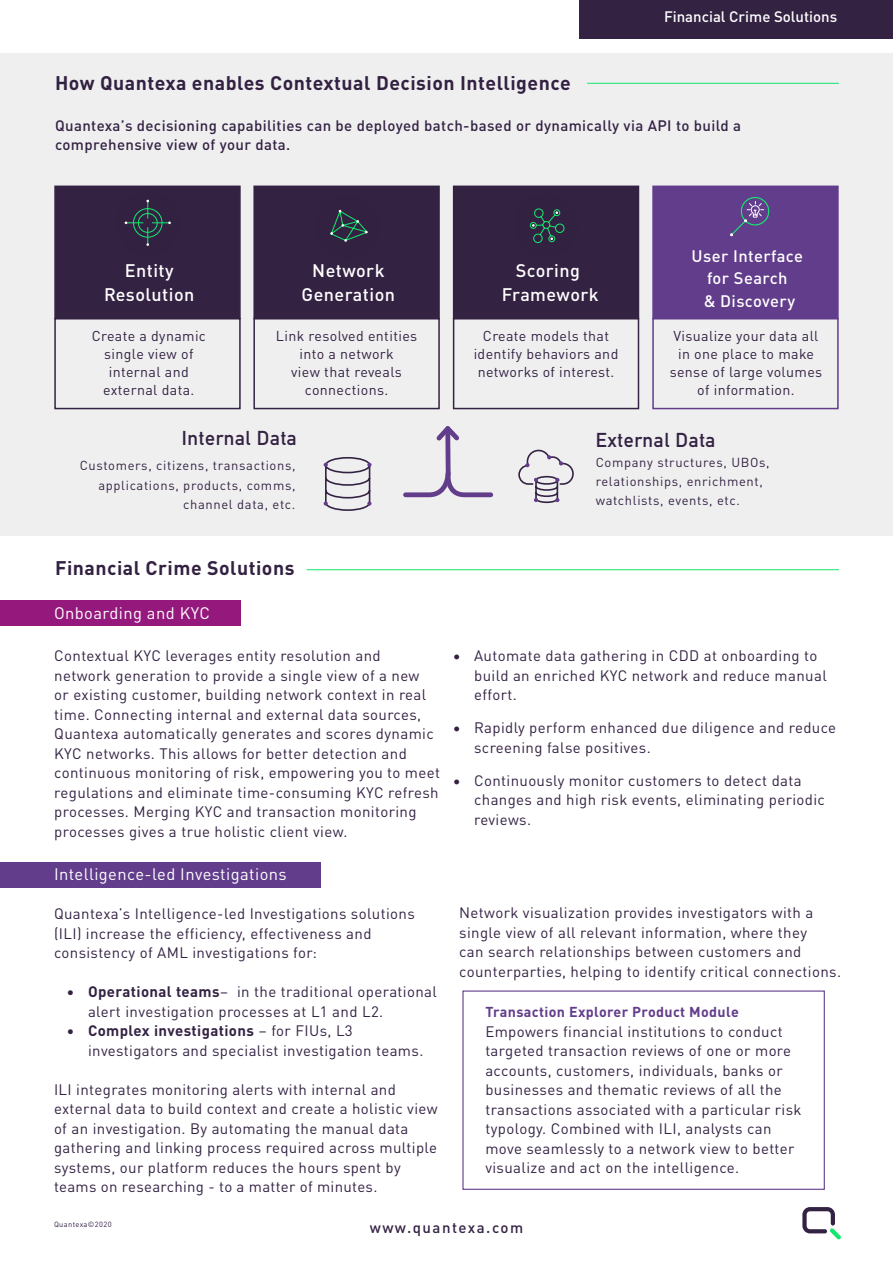
<style>
.page{position:relative;width:893px;height:1263px;background:#fff}
.page>*{position:absolute;margin:0;border:0;box-sizing:border-box;transform-origin:0 0}
.t1{font:700 19.8px "DIN Alternate";letter-spacing:.035em;color:#342243}
.t2{font:700 19.5px "DINOT";letter-spacing:.025em;color:#332142}
.t3{font:500 18px "DINOT";letter-spacing:.025em;color:#fff}
.t4{font:16.5px "DINOT";letter-spacing:.025em;color:#fff}
.t5{font:500 16.5px "DINOT";letter-spacing:.025em;color:#fff}
.t6{font:15px/19.5px "DINOT";letter-spacing:.025em;color:#342243}
.t7{font:500 15px/19.5px "DINOT";letter-spacing:.025em;color:#342243}
.t8{font:500 15px "DINOT";color:#fff}
.t9{font:500 15px "DINOT";letter-spacing:.1em;color:#342243}
.t10{font:14.25px/18px "DINOT";letter-spacing:.025em;color:#332142;text-align:center}
.t11{font:700 14.25px "DINOT";letter-spacing:.025em;color:#623d8b}
.t12{font:12.9px/19.2px "DINOT";letter-spacing:.05em;color:#342243;text-align:right}
.t13{font:7.5px "DINOT";letter-spacing:.05em;color:#342243}
.s1{font-weight:700}
</style>
<div class="page">
<div style="left:0;top:53px;width:893px;height:483px;background:#efeff0"></div>
<div style="left:579px;top:0;width:314px;height:38px;background:#342243"></div>
<hr style="left:587px;top:83px;width:252px;height:1px;background:#14e66e">
<hr style="left:307px;top:569px;width:532px;height:1px;background:#14e66e">
<div style="left:54px;top:186px;width:187px;height:133px;background:#342243;border:2px solid #342243"></div>
<div style="left:253px;top:186px;width:187px;height:133px;background:#342243;border:2px solid #342243"></div>
<div style="left:453px;top:186px;width:186px;height:133px;background:#342243"></div>
<div style="left:652px;top:186px;width:187px;height:133px;background:#623d8b;border:2px solid #623d8b"></div>
<div style="left:54px;top:318px;width:187px;height:91px;border:2px solid #342243"></div>
<div style="left:253px;top:318px;width:187px;height:91px;border:2px solid #342243"></div>
<div style="left:453px;top:318px;width:186px;height:91px;border:2px solid #342243"></div>
<div style="left:652px;top:318px;width:187px;height:91px;border:2px solid #623d8b"></div>
<svg style="left:125px;top:200px;width:46px;height:46px"></svg>
<svg style="left:529px;top:208px;width:36px;height:35px"></svg>
<svg style="left:730px;top:197px;width:40px;height:39px"></svg>
<svg style="left:330px;top:210px;width:38px;height:32px"></svg>
<svg style="left:401px;top:426px;width:95px;height:145px"></svg>
<svg style="left:802px;top:1207px;width:39px;height:32px"></svg>
<div style="left:0;top:600px;width:241px;height:25px;background:#95197d"></div>
<div style="left:0;top:862px;width:321px;height:25px;background:#623d8b"></div>
<svg style="left:324px;top:457px;width:47px;height:54px"></svg>
<svg style="left:518px;top:449px;width:56px;height:55px"></svg>
<div style="left:462px;top:990px;width:363px;height:200px;border:1px solid #623d8b"></div>
<p class="t8" style="left:664px;top:5px;width:175px">Financial Crime Solutions</p>
<p class="t2" style="left:55px;top:68px;width:517px">How Quantexa enables Contextual Decision Intelligence</p>
<p class="t7" style="left:55px;top:114px;width:688px">Quantexa’s decisioning capabilities can be deployed batch-based or dynamically via API to build a comprehensive view of your data.</p>
<p class="t3" style="left:125px;top:256px;width:50px">Entity</p>
<p class="t3" style="left:104px;top:280px;width:92px">Resolution</p>
<p class="t3" style="left:312px;top:256px;width:74px">Network</p>
<p class="t3" style="left:302px;top:280px;width:95px">Generation</p>
<p class="t3" style="left:516px;top:256px;width:66px">Scoring</p>
<p class="t3" style="left:502px;top:280px;width:98px">Framework</p>
<p class="t5" style="left:691px;top:243px;width:113px">User Interface</p>
<p class="t5" style="left:707px;top:265px;width:82px">for Search</p>
<p class="t5" style="left:704px;top:288px;width:93px">&amp; Discovery</p>
<p class="t10" style="left:92px;top:326px;width:116px">Create a dynamic single view of internal and external data.</p>
<p class="t10" style="left:276px;top:326px;width:143px">Link resolved entities into a network<br>view that reveals connections.</p>
<p class="t10" style="left:474px;top:326px;width:146px">Create models that identify behaviors and networks of interest.</p>
<p class="t10" style="left:670px;top:326px;width:154px">Visualize your data all in one place to make sense of large volumes of information.</p>
<p class="t1" style="left:182px;top:423px;width:117px">Internal Data</p>
<p class="t12" style="left:80px;top:455px;width:217px">Customers, citizens, transactions, applications, products, comms,</p>
<p class="t12" style="left:183px;top:493px;width:114px">channel data, etc.</p>
<p class="t2" style="left:55px;top:553px;width:241px">Financial Crime Solutions</p>
<p class="t4" style="left:54px;top:600px;width:157px">Onboarding and KYC</p>
<p class="t1" style="left:596px;top:425px;width:121px">External Data</p>
<p class="t12" style="left:596px;top:452px;width:175px;text-align:left">Company structures, UBOs, relationships, enrichment, watchlists, events, etc.</p>
<p class="t6" style="left:54px;top:644px;width:387px">Contextual KYC leverages entity resolution and network generation to provide a single view of a new<br>or existing customer, building network context in real time. Connecting internal and external data sources, Quantexa automatically generates and scores dynamic KYC networks. This allows for better detection and continuous monitoring of risk, empowering you to meet regulations and eliminate time-consuming KYC refresh processes. Merging KYC and transaction monitoring processes gives a true holistic client view.</p>
<p class="t6" style="left:474px;top:644px;width:354px;text-indent:-21px">• Automate data gathering in CDD at onboarding to build an enriched KYC network and reduce manual effort.</p>
<p class="t6" style="left:474px;top:716px;width:364px;text-indent:-21px">• Rapidly perform enhanced due diligence and reduce screening false positives.</p>
<p class="t6" style="left:474px;top:769px;width:352px;text-indent:-21px">• Continuously monitor customers to detect data changes and high risk events, eliminating periodic reviews.</p>
<p class="t4" style="left:54px;top:861px;width:234px">Intelligence-led Investigations</p>
<p class="t6" style="left:54px;top:903px;width:362px">Quantexa’s Intelligence-led Investigations solutions (ILI) increase the efficiency, effectiveness and consistency of AML investigations for:</p>
<p class="t6" style="left:88px;top:981px;width:350px;text-indent:-21px"><span class="s1">• Operational teams</span>– in the traditional operational alert investigation processes at L1 and L2.</p>
<p class="t6" style="left:88px;top:1020px;width:337px;text-indent:-21px"><span class="s1">• Complex investigations</span> – for FIUs, L3 investigators and specialist investigation teams.</p>
<p class="t6" style="left:54px;top:1078px;width:385px">ILI integrates monitoring alerts with internal and external data to build context and create a holistic view of an investigation. By automating the manual data gathering and linking process required across multiple systems, our platform reduces the hours spent by teams on researching - to a matter of minutes.</p>
<p class="t6" style="left:459px;top:902px;width:383px">Network visualization provides investigators with a single view of all relevant information, where they<br>can search relationships between customers and counterparties, helping to identify critical connections.</p>
<p class="t11" style="left:485px;top:1001px;width:255px">Transaction Explorer Product Module</p>
<p class="t6" style="left:485px;top:1020px;width:318px">Empowers financial institutions to conduct targeted transaction reviews of one or more accounts, customers, individuals, banks or businesses and thematic reviews of all the transactions associated with a particular risk typology. Combined with ILI, analysts can move seamlessly to a network view to better visualize and act on the intelligence.</p>
<p class="t13" style="left:54px;top:1219px;width:59px">Quantexa©2020</p>
<p class="t9" style="left:370px;top:1215px;width:155px">www.quantexa.com</p>
</div>
